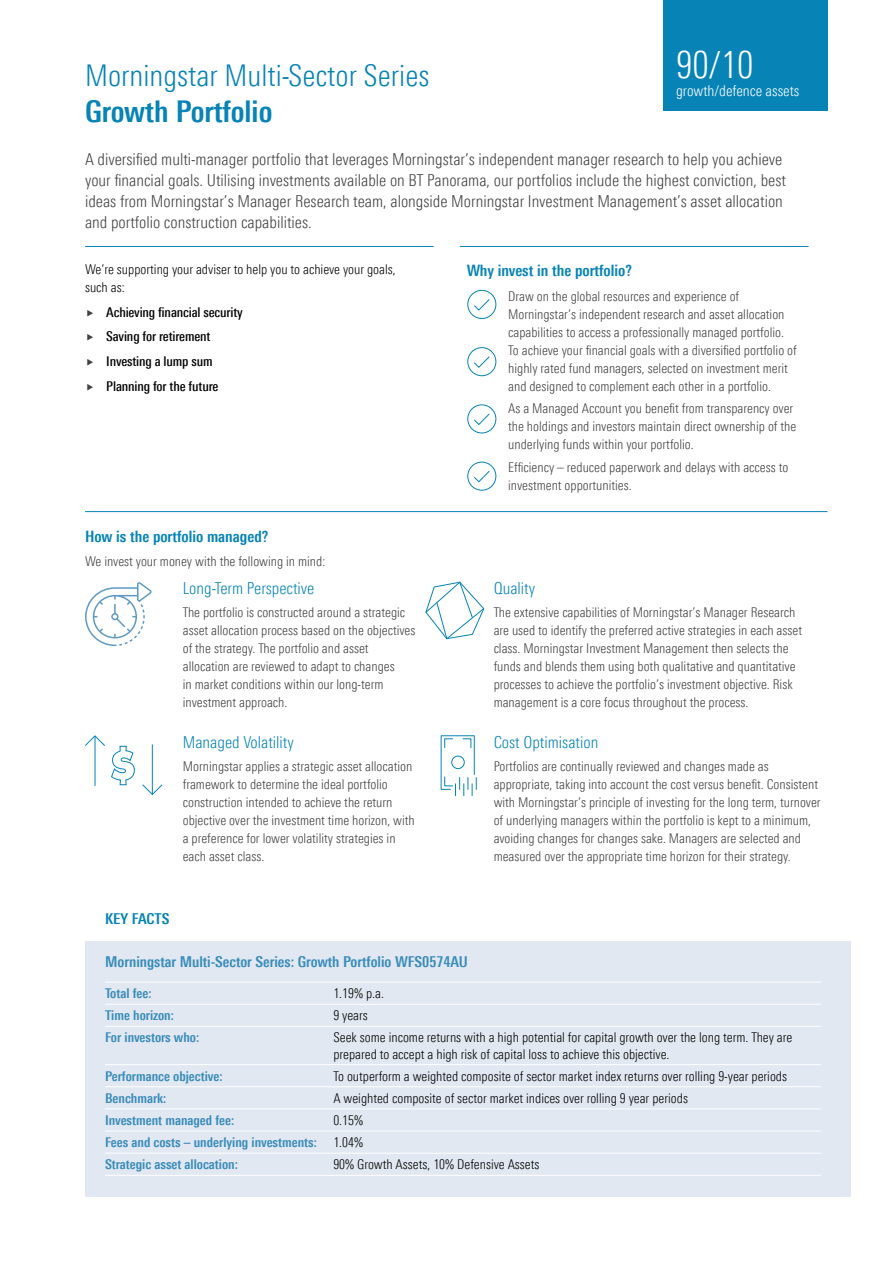
<style>
.page{position:relative;width:893px;height:1263px;background:#fff}
.page>*{position:absolute;margin:0;border:0;box-sizing:border-box;transform-origin:0 0}
.t1{font:300 condensed 37.5px "Univers Nextfor MORN";color:#fff}
.t2{font:300 condensed 30px "Univers Nextfor MORN";color:#0783b5}
.t3{font:700 condensed 30px "Univers Nextfor MORN";color:#0783b5}
.t4{font:16.5px/21px "Univers Nextfor MORNPC Cn";color:#414042}
.t5{font:300 condensed 16.5px "Univers Nextfor MORN";color:#0783b5}
.t6{font:700 condensed 15.75px "Univers Nextfor MORN";color:#0783b5}
.t7{font:700 condensed 15px "Univers Nextfor MORN";color:#3a8cba}
.t8{font:300 condensed 15px "Univers Nextfor MORN";color:#fff}
.t9{font:700 condensed 15px "Univers Nextfor MORN";color:#0783b5}
.t10{font:300 condensed 13.5px/18px "Univers Nextfor MORN";color:#414042}
.t11{font:300 condensed 13.5px/18px "Univers Nextfor MORN";color:#000}
.t12{font:700 condensed 13.5px/22.2px "Univers Nextfor MORN";color:#3a8cba;text-align:justify}
.t13{font:500 condensed 13.5px/24.8px "Univers Nextfor MORN";letter-spacing:-.01em;color:#000}
.s1{font-weight:300;color:#000}
</style>
<div class="page">
<div style="left:85px;top:941px;width:765px;height:255px;background:#e1e8f1"></div>
<hr style="left:85px;top:246px;width:349px;height:1px;background:#0783b5">
<hr style="left:460px;top:246px;width:349px;height:1px;background:#0783b5">
<hr style="left:85px;top:511px;width:742px;height:1px;background:#0783b5">
<div style="left:467px;top:404px;width:29px;height:29px;border:1px solid #0783b5;border-radius:50%"></div>
<svg style="left:474px;top:413px;width:16px;height:12px"></svg>
<div style="left:467px;top:347px;width:29px;height:29px;border:1px solid #0783b5;border-radius:50%"></div>
<svg style="left:474px;top:356px;width:16px;height:12px"></svg>
<div style="left:467px;top:462px;width:29px;height:29px;border:1px solid #0783b5;border-radius:50%"></div>
<svg style="left:474px;top:471px;width:16px;height:12px"></svg>
<div style="left:467px;top:290px;width:29px;height:29px;border:1px solid #0783b5;border-radius:50%"></div>
<svg style="left:474px;top:299px;width:16px;height:12px"></svg>
<hr style="left:95px;top:736px;width:1px;height:50px;background:#0783b5">
<hr style="left:152px;top:744px;width:1px;height:50px;background:#0783b5">
<svg style="left:142px;top:784px;width:21px;height:11px"></svg>
<svg style="left:85px;top:735px;width:50px;height:50px"></svg>
<svg style="left:425px;top:581px;width:60px;height:59px"></svg>
<svg style="left:440px;top:735px;width:37px;height:61px"></svg>
<div style="left:451px;top:756px;width:14px;height:13px;border:1px solid #0783b5;border-radius:50%"></div>
<svg style="left:85px;top:582px;width:67px;height:64px"></svg>
<div style="left:663px;top:0;width:165px;height:111px;background:#0783b5"></div>
<hr style="left:105px;top:982px;width:222px;height:1px;background:#fff">
<hr style="left:105px;top:1004px;width:222px;height:1px;background:#fff">
<hr style="left:105px;top:1026px;width:222px;height:1px;background:#fff">
<hr style="left:105px;top:1064px;width:222px;height:1px;background:#fff">
<hr style="left:105px;top:1086px;width:222px;height:1px;background:#fff">
<hr style="left:105px;top:1108px;width:222px;height:1px;background:#fff">
<hr style="left:105px;top:1131px;width:222px;height:1px;background:#fff">
<hr style="left:105px;top:1153px;width:222px;height:1px;background:#fff">
<hr style="left:105px;top:1175px;width:222px;height:1px;background:#fff">
<hr style="left:327px;top:982px;width:494px;height:1px;background:#fff">
<hr style="left:327px;top:1004px;width:494px;height:1px;background:#fff">
<hr style="left:327px;top:1026px;width:494px;height:1px;background:#fff">
<hr style="left:327px;top:1064px;width:494px;height:1px;background:#fff">
<hr style="left:327px;top:1086px;width:494px;height:1px;background:#fff">
<hr style="left:327px;top:1108px;width:494px;height:1px;background:#fff">
<hr style="left:327px;top:1131px;width:494px;height:1px;background:#fff">
<hr style="left:327px;top:1153px;width:494px;height:1px;background:#fff">
<hr style="left:327px;top:1175px;width:494px;height:1px;background:#fff">
<h2 class="t2" style="left:85px;top:58px;width:346px">Morningstar Multi-Sector Series</h2>
<h2 class="t3" style="left:85px;top:94px;width:189px">Growth Portfolio</h2>
<h1 class="t1" style="left:676px;top:44px;width:79px">90/10</h1>
<p class="t8" style="left:676px;top:83px;width:125px">growth/defence assets</p>
<p class="t4" style="left:85px;top:149px;width:702px">A diversified multi-manager portfolio that leverages Morningstar’s independent manager research to help you achieve your financial goals. Utilising investments available on BT Panorama, our portfolios include the highest conviction, best ideas from Morningstar’s Manager Research team, alongside Morningstar Investment Management’s asset allocation and portfolio construction capabilities.</p>
<p class="t11" style="left:85px;top:260px;width:312px">We’re supporting your adviser to help you to achieve your goals, such as:</p>
<p class="t13" style="left:106px;top:299px;width:138px">Achieving financial security<br>Saving for retirement<br>Investing a lump sum<br>Planning for the future</p>
<p class="t6" style="left:85px;top:527px;width:185px">How is the portfolio managed?</p>
<p class="t10" style="left:85px;top:552px;width:242px">We invest your money with the following in mind:</p>
<p class="t5" style="left:183px;top:579px;width:133px">Long-Term Perspective</p>
<p class="t10" style="left:183px;top:603px;width:234px">The portfolio is constructed around a strategic asset allocation process based on the objectives of the strategy. The portfolio and asset allocation are reviewed to adapt to changes<br>in market conditions within our long-term investment approach.</p>
<p class="t5" style="left:183px;top:732px;width:113px">Managed Volatility</p>
<p class="t10" style="left:183px;top:757px;width:233px">Morningstar applies a strategic asset allocation framework to determine the ideal portfolio construction intended to achieve the return objective over the investment time horizon, with a preference for lower volatility strategies in each asset class.</p>
<p class="t6" style="left:467px;top:261px;width:167px">Why invest in the portfolio?</p>
<p class="t10" style="left:508px;top:287px;width:290px">Draw on the global resources and experience of Morningstar’s independent research and asset allocation capabilities to access a professionally managed portfolio.<br>To achieve your financial goals with a diversified portfolio of highly rated fund managers, selected on investment merit and designed to complement each other in a portfolio.</p>
<p class="t10" style="left:508px;top:400px;width:290px">As a Managed Account you benefit from transparency over the holdings and investors maintain direct ownership of the underlying funds within your portfolio.</p>
<p class="t10" style="left:508px;top:458px;width:282px">Efficiency – reduced paperwork and delays with access to investment opportunities.</p>
<p class="t5" style="left:494px;top:579px;width:43px">Quality</p>
<p class="t10" style="left:494px;top:603px;width:310px">The extensive capabilities of Morningstar’s Manager Research are used to identify the preferred active strategies in each asset class. Morningstar Investment Management then selects the funds and blends them using both qualitative and quantitative processes to achieve the portfolio’s investment objective. Risk management is a core focus throughout the process.</p>
<p class="t5" style="left:494px;top:732px;width:106px">Cost Optimisation</p>
<p class="t10" style="left:494px;top:757px;width:328px">Portfolios are continually reviewed and changes made as appropriate, taking into account the cost versus benefit. Consistent with Morningstar’s principle of investing for the long term, turnover of underlying managers within the portfolio is kept to a minimum, avoiding changes for changes sake. Managers are selected and measured over the appropriate time horizon for their strategy.</p>
<p class="t9" style="left:105px;top:909px;width:66px">KEY FACTS</p>
<p class="t7" style="left:105px;top:953px;width:364px">Morningstar Multi-Sector Series: Growth Portfolio WFS0574AU</p>
<p class="t12" style="left:105px;top:982px;width:48px">Total fee:</p>
<p class="t11" style="left:333px;top:984px;width:52px">1.19% p.a.</p>
<p class="t12" style="left:105px;top:1004px;width:70px">Time horizon:</p>
<p class="t11" style="left:333px;top:1006px;width:36px">9 years</p>
<p class="t12" style="left:105px;top:1026px;width:96px">For investors who:</p>
<p class="t11" style="left:333px;top:1029px;width:460px;line-height:16.2px">Seek some income returns with a high potential for capital growth over the long term. They are prepared to accept a high risk of capital loss to achieve this objective.</p>
<p class="t12" style="left:105px;top:1065px;width:119px">Performance objective:</p>
<p class="t11" style="left:333px;top:1067px;width:455px">To outperform a weighted composite of sector market index returns over rolling 9-year periods</p>
<p class="t12" style="left:105px;top:1087px;width:63px">Benchmark:</p>
<p class="t11" style="left:333px;top:1089px;width:356px">A weighted composite of sector market indices over rolling 9 year periods</p>
<p class="t12" style="left:105px;top:1109px;width:131px">Investment managed fee:</p>
<p class="t12" style="left:105px;top:1109px;width:260px;text-indent:228px"><span class="s1">0.15% </span>Fees and costs – underlying investments: <span class="s1">1.04% </span>Strategic asset allocation:</p>
<p class="t11" style="left:333px;top:1155px;width:208px">90% Growth Assets, 10% Defensive Assets</p>
</div>
